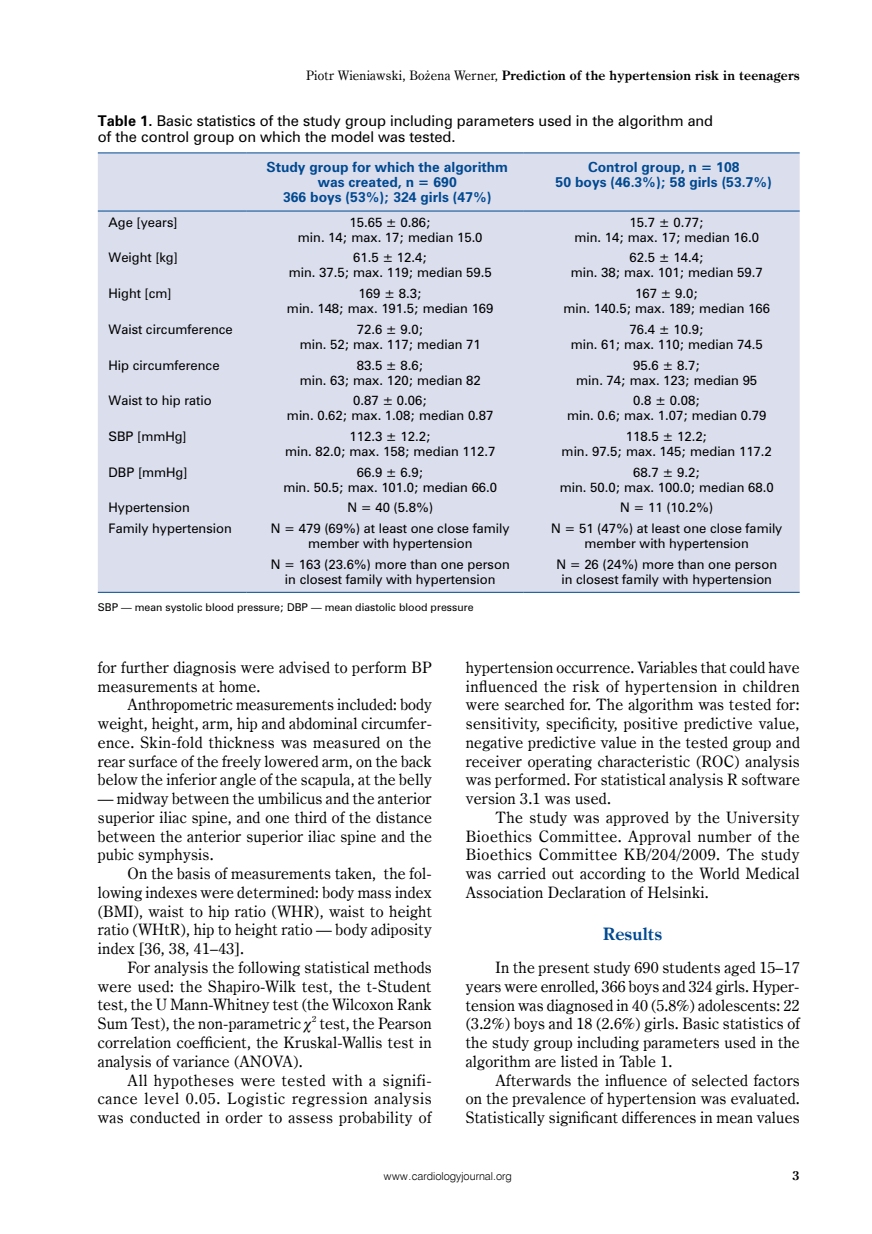
<style>
.page{position:relative;width:872px;height:1234px;background:#fff}
.page>*{position:absolute;margin:0;border:0;box-sizing:border-box;transform-origin:0 0}
.t1{font:700 17.25px "Century Oldst EU";color:#004990}
.t2{font:15.75px/18.8px "Century Oldst EU";letter-spacing:.015em;color:#000;text-align:justify}
.t3{font:13.5px/16.5px "Zurich PL";color:#000}
.t4{font:700 13.05px "Century Oldst EU";letter-spacing:.015em;color:#000}
.t5{font:700 12.75px/15px "Zurich PL";color:#004990;text-align:center}
.t6{font:700 12.75px "Century Oldst EU";color:#000}
.t7{font:12px/15px "Zurich PL";color:#000;text-align:center}
.t8{font:10.95px "Swis 721 Lt EU";color:#000}
.t9{font:9.75px "Zurich PL";color:#000}
.s1{font-weight:400}
.s2{font-weight:700}
</style>
<div class="page">
<div style="left:98px;top:153px;width:701px;height:439px;background:#dbdeed"></div>
<hr style="left:98px;top:152px;width:149px;height:1px;background:#004990">
<hr style="left:247px;top:152px;width:276px;height:1px;background:#004990">
<hr style="left:523px;top:152px;width:276px;height:1px;background:#004990">
<hr style="left:98px;top:211px;width:149px;height:1px;background:#004990">
<hr style="left:247px;top:211px;width:276px;height:1px;background:#004990">
<hr style="left:523px;top:211px;width:276px;height:1px;background:#004990">
<hr style="left:98px;top:592px;width:149px;height:1px;background:#004990">
<hr style="left:247px;top:592px;width:276px;height:1px;background:#004990">
<hr style="left:523px;top:592px;width:276px;height:1px;background:#004990">
<p class="t4" style="left:306px;top:68px;width:495px"><span class="s1">Piotr Wieniawski, Bożena Werner,</span> Prediction of the hypertension risk in teenagers</p>
<p class="t3" style="left:98px;top:112px;width:617px"><span class="s2">Table 1.</span> Basic statistics of the study group including parameters used in the algorithm and of the control group on which the model was tested.</p>
<p class="t5" style="left:266px;top:159px;width:243px">Study group for which the algorithm was created, n = 690<br>366 boys (53%); 324 girls (47%)</p>
<p class="t5" style="left:555px;top:159px;width:218px">Control group, n = 108<br>50 boys (46.3%); 58 girls (53.7%)</p>
<p class="t7" style="left:108px;top:214px;width:71px">Age [years]</p>
<p class="t7" style="left:298px;top:214px;width:186px">15.65 ± 0.86;<br>min. 14; max. 17; median 15.0</p>
<p class="t7" style="left:574px;top:214px;width:186px">15.7 ± 0.77;<br>min. 14; max. 17; median 16.0</p>
<p class="t7" style="left:108px;top:250px;width:71px">Weight [kg]</p>
<p class="t7" style="left:289px;top:250px;width:204px">61.5 ± 12.4;<br>min. 37.5; max. 119; median 59.5</p>
<p class="t7" style="left:571px;top:250px;width:193px">62.5 ± 14.4;<br>min. 38; max. 101; median 59.7</p>
<p class="t7" style="left:108px;top:286px;width:65px">Hight [cm]</p>
<p class="t7" style="left:287px;top:286px;width:208px">169 ± 8.3;<br>min. 148; max. 191.5; median 169</p>
<p class="t7" style="left:563px;top:286px;width:208px">167 ± 9.0;<br>min. 140.5; max. 189; median 166</p>
<p class="t7" style="left:108px;top:321px;width:126px">Waist circumference</p>
<p class="t7" style="left:300px;top:321px;width:182px">72.6 ± 9.0;<br>min. 52; max. 117; median 71</p>
<p class="t7" style="left:571px;top:321px;width:193px">76.4 ± 10.9;<br>min. 61; max. 110; median 74.5</p>
<p class="t7" style="left:108px;top:357px;width:113px">Hip circumference</p>
<p class="t7" style="left:300px;top:357px;width:182px">83.5 ± 8.6;<br>min. 63; max. 120; median 82</p>
<p class="t7" style="left:576px;top:357px;width:182px">95.6 ± 8.7;<br>min. 74; max. 123; median 95</p>
<p class="t7" style="left:108px;top:393px;width:105px">Waist to hip ratio</p>
<p class="t7" style="left:287px;top:393px;width:208px">0.87 ± 0.06;<br>min. 0.62; max. 1.08; median 0.87</p>
<p class="t7" style="left:567px;top:393px;width:201px">0.8 ± 0.08;<br>min. 0.6; max. 1.07; median 0.79</p>
<p class="t7" style="left:108px;top:428px;width:80px">SBP [mmHg]</p>
<p class="t7" style="left:285px;top:428px;width:212px">112.3 ± 12.2;<br>min. 82.0; max. 158; median 112.7</p>
<p class="t7" style="left:561px;top:428px;width:212px">118.5 ± 12.2;<br>min. 97.5; max. 145; median 117.2</p>
<p class="t7" style="left:108px;top:464px;width:81px">DBP [mmHg]</p>
<p class="t7" style="left:283px;top:464px;width:215px">66.9 ± 6.9;<br>min. 50.5; max. 101.0; median 66.0</p>
<p class="t7" style="left:560px;top:464px;width:215px">68.7 ± 9.2;<br>min. 50.0; max. 100.0; median 68.0</p>
<p class="t7" style="left:108px;top:500px;width:83px">Hypertension</p>
<p class="t7" style="left:347px;top:500px;width:87px">N = 40 (5.8%)</p>
<p class="t7" style="left:620px;top:500px;width:95px">N = 11 (10.2%)</p>
<p class="t7" style="left:108px;top:520px;width:125px">Family hypertension</p>
<p class="t7" style="left:271px;top:520px;width:240px">N = 479 (69%) at least one close family member with hypertension</p>
<p class="t7" style="left:551px;top:520px;width:233px">N = 51 (47%) at least one close family member with hypertension</p>
<p class="t7" style="left:271px;top:556px;width:240px">N = 163 (23.6%) more than one person in closest family with hypertension</p>
<p class="t7" style="left:556px;top:556px;width:222px">N = 26 (24%) more than one person in closest family with hypertension</p>
<p class="t9" style="left:98px;top:601px;width:377px">SBP — mean systolic blood pressure; DBP — mean diastolic blood pressure</p>
<p class="t2" style="left:98px;top:658px;width:335px">for further diagnosis were advised to perform BP measurements at home.</p>
<p class="t2" style="left:98px;top:695px;width:335px;text-indent:30px">Anthropometric measurements included: body weight, height, arm, hip and abdominal circumfer&shy;ence. Skin-fold thickness was measured on the rear surface of the freely lowered arm, on the back below the inferior angle of the scapula, at the belly</p>
<p class="t2" style="left:98px;top:789px;width:335px">— midway between the umbilicus and the anterior superior iliac spine, and one third of the distance between the anterior superior iliac spine and the pubic symphysis.</p>
<p class="t2" style="left:98px;top:864px;width:335px;text-indent:30px">On the basis of measurements taken, the fol&shy;lowing indexes were determined: body mass index (BMI), waist to hip ratio (WHR), waist to height ratio (WHtR), hip to height ratio — body adiposity index [36, 38, 41–43].</p>
<p class="t2" style="left:98px;top:957px;width:335px;text-indent:30px">For analysis the following statistical methods were used: the Shapiro-Wilk test, the t-Student test, the U Mann-Whitney test (the Wilcoxon Rank Sum Test), the non-parametric <sup>2</sup> test, the Pearson correlation coefficient, the Kruskal-Wallis test in analysis of variance (ANOVA).</p>
<p class="t2" style="left:98px;top:1070px;width:335px;text-indent:30px">All hypotheses were tested with a signifi&shy;cance level 0.05. Logistic regression analysis was conducted in order to assess probability of</p>
<p class="t2" style="left:466px;top:658px;width:335px">hypertension occurrence. Variables that could have influenced the risk of hypertension in children were searched for. The algorithm was tested for: sensitivity, specificity, positive predictive value, negative predictive value in the tested group and receiver operating characteristic (ROC) analysis was performed. For statistical analysis R software version 3.1 was used.</p>
<p class="t2" style="left:466px;top:808px;width:335px;text-indent:30px">The study was approved by the University Bioethics Committee. Approval number of the Bioethics Committee KB/204/2009. The study was carried out according to the World Medical Association Declaration of Helsinki.</p>
<p class="t1" style="left:603px;top:922px;width:61px">Results</p>
<p class="t2" style="left:466px;top:958px;width:335px;text-indent:30px">In the present study 690 students aged 15–17 years were enrolled, 366 boys and 324 girls. Hyper&shy;tension was diagnosed in 40 (5.8%) adolescents: 22 (3.2%) boys and 18 (2.6%) girls. Basic statistics of the study group including parameters used in the algorithm are listed in Table 1.</p>
<p class="t2" style="left:466px;top:1070px;width:336px;text-indent:30px">Afterwards the influence of selected factors on the prevalence of hypertension was evaluated.<br>Statistically significant differences in mean values</p>
<p class="t8" style="left:384px;top:1169px;width:129px">www.cardiologyjournal.org</p>
<p class="t6" style="left:792px;top:1167px;width:9px">3</p>
</div>
